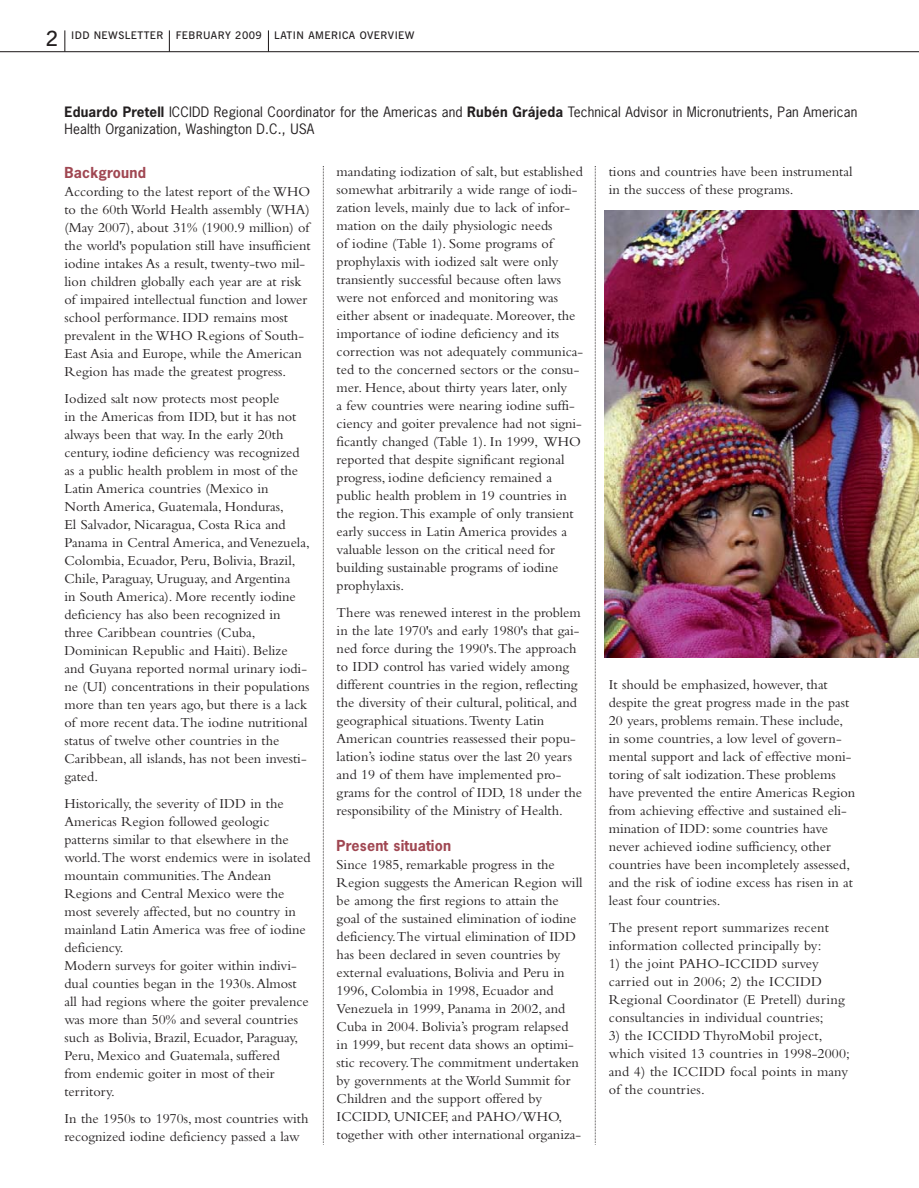
<style>
.page{position:relative;width:919px;height:1188px;background:#fff}
.page>*{position:absolute;margin:0;border:0;box-sizing:border-box;transform-origin:0 0}
.t1{font:14.25px/18px "Bembo";color:#231f20}
.t2{font:700 14.25px "News Gothic";letter-spacing:.01em;color:#a04752}
.t3{font:13.5px/16.2px "News Gothic";letter-spacing:.01em;color:#231f20}
.t4{font:600 10.5px "News Gothic BT";letter-spacing:.04em;color:#231f20}
.s1{font-size:21px}
.s2{font-weight:700}
</style>
<div class="page">
<svg style="left:594px;top:166px;width:1px;height:979px"></svg>
<svg style="left:169px;top:30px;width:1px;height:21px"></svg>
<svg style="left:268px;top:30px;width:1px;height:21px"></svg>
<hr style="left:0;top:51px;width:918px;height:1px;background:#231f20">
<svg style="left:64px;top:30px;width:1px;height:22px"></svg>
<svg style="left:323px;top:166px;width:1px;height:979px"></svg>
<img style="left:604px;top:211px;width:314px;height:446px">
<p class="t4" style="left:46px;top:31px;width:370px"><span class="s1">2</span> IDD NEWSLETTER FEBRUARY 2009 LATIN AMERICA OVERVIEW</p>
<p class="t3" style="left:64px;top:105px;width:794px"><span class="s2">Eduardo Pretell</span> ICCIDD Regional Coordinator for the Americas and <span class="s2">Rubén Grájeda</span> Technical Advisor in Micronutrients, Pan American<br>Health Organization, Washington D.C., USA</p>
<p class="t2" style="left:64px;top:166px;width:83px">Background</p>
<p class="t1" style="left:64px;top:183px;width:248px">According to the latest report of the WHO to the 60th World Health assembly (WHA) (May 2007), about 31% (1900.9 million) of the world's population still have insufficient iodine intakes As a result, twenty-two mil&shy;lion children globally each year are at risk of impaired intellectual function and lower school performance. IDD remains most prevalent in the WHO Regions of South-East Asia and Europe, while the American Region has made the greatest progress.</p>
<p class="t1" style="left:64px;top:390px;width:247px">Iodized salt now protects most people<br>in the Americas from IDD, but it has not always been that way. In the early 20th century, iodine deficiency was recognized as a public health problem in most of the Latin America countries (Mexico in<br>North America, Guatemala, Honduras,<br>El Salvador, Nicaragua, Costa Rica and Panama in Central America, and Venezuela, Colombia, Ecuador, Peru, Bolivia, Brazil, Chile, Paraguay, Uruguay, and Argentina<br>in South America). More recently iodine deficiency has also been recognized in three Caribbean countries (Cuba, Dominican Republic and Haiti). Belize and Guyana reported normal urinary iodi&shy;ne (UI) concentrations in their populations more than ten years ago, but there is a lack of more recent data.The iodine nutritional status of twelve other countries in the Caribbean, all islands, has not been investi&shy;gated.</p>
<p class="t1" style="left:64px;top:795px;width:247px">Historically, the severity of IDD in the Americas Region followed geologic patterns similar to that elsewhere in the world.The worst endemics were in isolated mountain communities.The Andean Regions and Central Mexico were the most severely affected, but no country in mainland Latin America was free of iodine deficiency.<br>Modern surveys for goiter within indivi&shy;dual counties began in the 1930s.Almost all had regions where the goiter prevalence was more than 50% and several countries such as Bolivia, Brazil, Ecuador, Paraguay, Peru, Mexico and Guatemala, suffered<br>from endemic goiter in most of their territory.</p>
<p class="t1" style="left:64px;top:1110px;width:245px">In the 1950s to 1970s, most countries with recognized iodine deficiency passed a law</p>
<p class="t1" style="left:336px;top:164px;width:248px">mandating iodization of salt, but established somewhat arbitrarily a wide range of iodi&shy;zation levels, mainly due to lack of infor&shy;mation on the daily physiologic needs<br>of iodine (Table 1). Some programs of prophylaxis with iodized salt were only transiently successful because often laws were not enforced and monitoring was either absent or inadequate. Moreover, the importance of iodine deficiency and its correction was not adequately communica&shy;ted to the concerned sectors or the consu&shy;mer. Hence, about thirty years later, only<br>a few countries were nearing iodine suffi&shy;ciency and goiter prevalence had not signi&shy;ficantly changed (Table 1). In 1999, WHO reported that despite significant regional progress, iodine deficiency remained a public health problem in 19 countries in the region.This example of only transient early success in Latin America provides a valuable lesson on the critical need for building sustainable programs of iodine prophylaxis.</p>
<p class="t1" style="left:336px;top:605px;width:247px">There was renewed interest in the problem in the late 1970's and early 1980's that gai&shy;ned force during the 1990's.The approach to IDD control has varied widely among different countries in the region, reflecting the diversity of their cultural, political, and geographical situations.Twenty Latin American countries reassessed their popu&shy;lation’s iodine status over the last 20 years and 19 of them have implemented pro&shy;grams for the control of IDD, 18 under the responsibility of the Ministry of Health.</p>
<p class="t2" style="left:336px;top:840px;width:116px">Present situation</p>
<p class="t1" style="left:336px;top:857px;width:247px">Since 1985, remarkable progress in the Region suggests the American Region will be among the first regions to attain the goal of the sustained elimination of iodine deficiency.The virtual elimination of IDD has been declared in seven countries by external evaluations, Bolivia and Peru in 1996, Colombia in 1998, Ecuador and Venezuela in 1999, Panama in 2002, and Cuba in 2004. Bolivia’s program relapsed in 1999, but recent data shows an optimi&shy;stic recovery.The commitment undertaken by governments at the World Summit for Children and the support offered by ICCIDD, UNICEF, and PAHO/WHO, together with other international organiza-</p>
<p class="t1" style="left:608px;top:164px;width:245px">tions and countries have been instrumental in the success of these programs.</p>
<p class="t1" style="left:608px;top:677px;width:248px">It should be emphasized, however, that despite the great progress made in the past 20 years, problems remain.These include, in some countries, a low level of govern&shy;mental support and lack of effective moni&shy;toring of salt iodization.These problems have prevented the entire Americas Region from achieving effective and sustained eli&shy;mination of IDD: some countries have never achieved iodine sufficiency, other countries have been incompletely assessed, and the risk of iodine excess has risen in at least four countries.</p>
<p class="t1" style="left:608px;top:920px;width:222px">The present report summarizes recent information collected principally by:</p>
<p class="t1" style="left:608px;top:956px;width:237px">1) the joint PAHO-ICCIDD survey carried out in 2006; 2) the ICCIDD Regional Coordinator (E Pretell) during consultancies in individual countries;</p>
<p class="t1" style="left:608px;top:1028px;width:242px">3) the ICCIDD ThyroMobil project, which visited 13 countries in 1998-2000; and 4) the ICCIDD focal points in many of the countries.</p>
</div>
